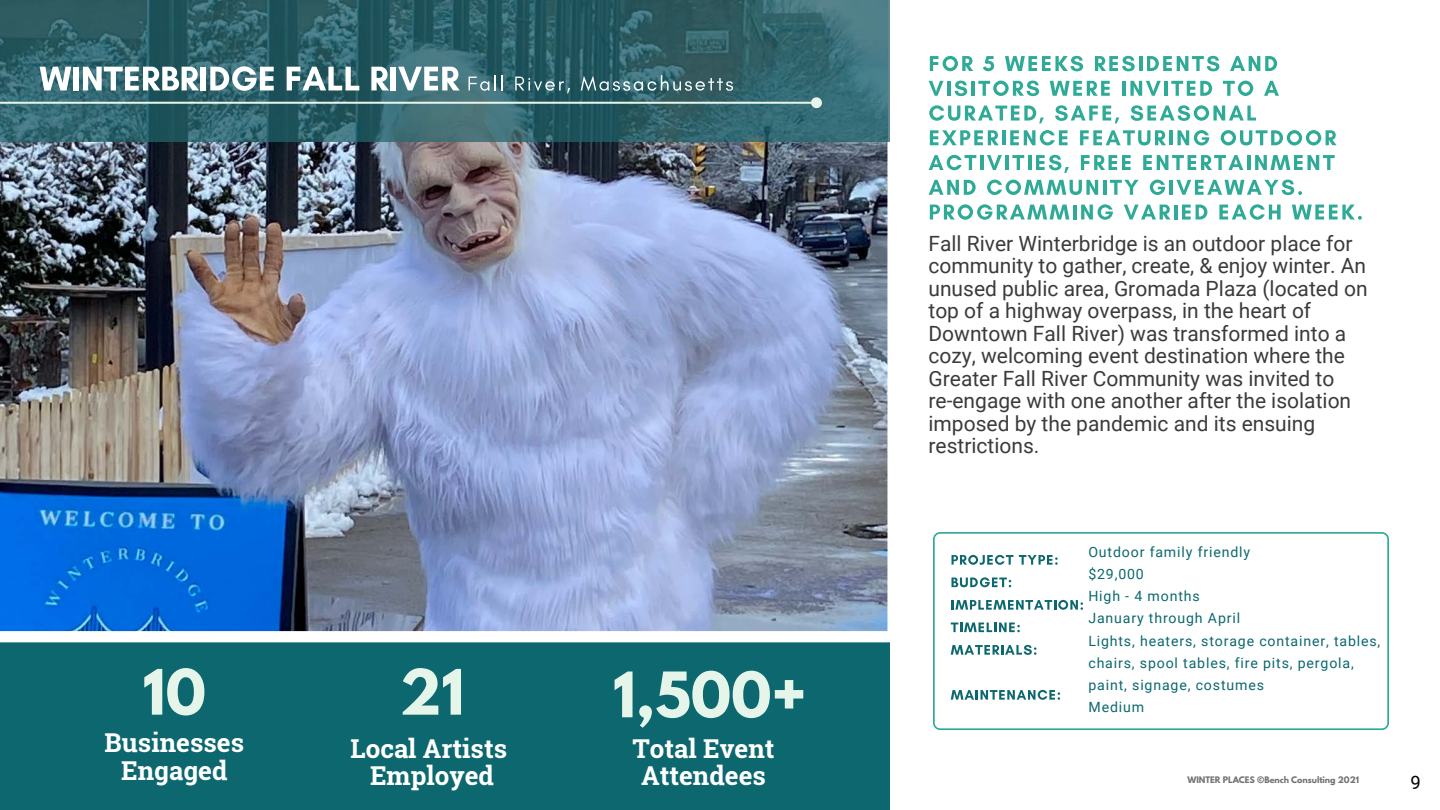
<style>
.page{position:relative;width:1440px;height:810px;background:#fff}
.page>*{position:absolute;margin:0;border:0;box-sizing:border-box;transform-origin:0 0}
.t1{font:700 55.5px "League Spartan";color:#e5f5e9}
.t2{font:700 26px/27px "Roboto Slab";color:#fff;text-align:center}
.t3{font:21px/22.5px "Roboto";color:#3b3b3c}
.t4{font:18.5px "Roboto";color:#000}
.t5{font:14.1px/22.2px "Roboto";letter-spacing:.06em;color:#0c686e}
.t6{font:700 8px "League Spartan";color:#737373}
</style>
<div class="page">
<img style="left:0;top:141px;width:890px;height:587px">
<div style="left:0;top:635px;width:889px;height:175px;background:#0c686e"></div>
<img style="left:0;top:0;width:888px;height:141px">
<hr style="left:888px;top:0;width:2px;height:141px;background:#5f878d">
<svg style="left:933px;top:532px;width:456px;height:198px"></svg>
<svg style="left:930px;top:56px;width:43px;height:15px"></svg>
<svg style="left:983px;top:56px;width:11px;height:15px"></svg>
<svg style="left:1005px;top:56px;width:78px;height:15px"></svg>
<svg style="left:1095px;top:56px;width:40px;height:15px"></svg>
<hr style="left:1139px;top:56px;width:3px;height:15px;background:#2faa96">
<svg style="left:1147px;top:56px;width:72px;height:15px"></svg>
<svg style="left:1230px;top:56px;width:47px;height:15px"></svg>
<svg style="left:929px;top:81px;width:15px;height:15px"></svg>
<hr style="left:947px;top:81px;width:3px;height:15px;background:#2faa96">
<svg style="left:955px;top:81px;width:12px;height:15px"></svg>
<hr style="left:971px;top:81px;width:4px;height:15px;background:#2faa96">
<svg style="left:978px;top:81px;width:61px;height:15px"></svg>
<svg style="left:1050px;top:81px;width:60px;height:15px"></svg>
<hr style="left:1122px;top:81px;width:4px;height:15px;background:#2faa96">
<svg style="left:1130px;top:81px;width:31px;height:15px"></svg>
<hr style="left:1164px;top:81px;width:4px;height:15px;background:#2faa96">
<svg style="left:1171px;top:81px;width:41px;height:15px"></svg>
<svg style="left:1223px;top:81px;width:30px;height:15px"></svg>
<svg style="left:1264px;top:81px;width:15px;height:15px"></svg>
<svg style="left:929px;top:105px;width:115px;height:18px"></svg>
<svg style="left:1055px;top:105px;width:64px;height:18px"></svg>
<svg style="left:1131px;top:105px;width:125px;height:16px"></svg>
<svg style="left:930px;top:130px;width:69px;height:15px"></svg>
<hr style="left:1002px;top:130px;width:3px;height:15px;background:#2faa96">
<svg style="left:1010px;top:130px;width:58px;height:15px"></svg>
<svg style="left:1080px;top:130px;width:86px;height:15px"></svg>
<hr style="left:1169px;top:130px;width:4px;height:15px;background:#2faa96">
<svg style="left:1177px;top:130px;width:32px;height:15px"></svg>
<svg style="left:1221px;top:130px;width:116px;height:15px"></svg>
<svg style="left:929px;top:155px;width:47px;height:15px"></svg>
<hr style="left:980px;top:155px;width:3px;height:15px;background:#2faa96">
<svg style="left:987px;top:155px;width:15px;height:15px"></svg>
<hr style="left:1005px;top:155px;width:4px;height:15px;background:#2faa96">
<svg style="left:1012px;top:155px;width:12px;height:15px"></svg>
<hr style="left:1028px;top:155px;width:3px;height:15px;background:#2faa96">
<svg style="left:1036px;top:155px;width:33px;height:18px"></svg>
<svg style="left:1081px;top:155px;width:50px;height:15px"></svg>
<svg style="left:1143px;top:155px;width:100px;height:15px"></svg>
<hr style="left:1247px;top:155px;width:3px;height:15px;background:#2faa96">
<svg style="left:1255px;top:155px;width:80px;height:15px"></svg>
<svg style="left:929px;top:180px;width:47px;height:15px"></svg>
<svg style="left:987px;top:180px;width:111px;height:15px"></svg>
<hr style="left:1103px;top:180px;width:3px;height:15px;background:#2faa96">
<svg style="left:1110px;top:180px;width:29px;height:15px"></svg>
<svg style="left:1150px;top:180px;width:15px;height:15px"></svg>
<hr style="left:1169px;top:180px;width:4px;height:15px;background:#2faa96">
<svg style="left:1176px;top:180px;width:126px;height:15px"></svg>
<svg style="left:930px;top:204px;width:139px;height:16px"></svg>
<hr style="left:1073px;top:205px;width:3px;height:15px;background:#2faa96">
<svg style="left:1081px;top:204px;width:32px;height:16px"></svg>
<svg style="left:1124px;top:205px;width:47px;height:15px"></svg>
<hr style="left:1174px;top:205px;width:3px;height:15px;background:#2faa96">
<svg style="left:1182px;top:205px;width:25px;height:15px"></svg>
<svg style="left:1219px;top:204px;width:62px;height:16px"></svg>
<svg style="left:1292px;top:205px;width:70px;height:15px"></svg>
<svg style="left:952px;top:555px;width:61px;height:10px"></svg>
<svg style="left:1019px;top:555px;width:39px;height:10px"></svg>
<svg style="left:952px;top:577px;width:59px;height:10px"></svg>
<svg style="left:952px;top:600px;width:131px;height:10px"></svg>
<svg style="left:951px;top:623px;width:69px;height:9px"></svg>
<svg style="left:951px;top:645px;width:86px;height:10px"></svg>
<svg style="left:951px;top:690px;width:109px;height:10px"></svg>
<svg style="left:0;top:66px;width:822px;height:42px;background:#5c848a"></svg>
<div style="left:0;top:631px;width:891px;height:11px;background:#fff"></div>
<h1 class="t1" style="left:143px;top:665px;width:65px">10</h1>
<h1 class="t1" style="left:400px;top:665px;width:66px">21</h1>
<p class="t2" style="left:105px;top:728px;width:141px;line-height:28.5px">Businesses<br>Engaged</p>
<p class="t2" style="left:351px;top:734px;width:158px">Local Artists<br>Employed</p>
<h1 class="t1" style="left:613px;top:667px;width:195px">1,500+</h1>
<p class="t2" style="left:632px;top:734px;width:144px">Total Event<br>Attendees</p>
<p class="t3" style="left:928px;top:231px;width:441px">Fall River Winterbridge is an outdoor place for community to gather, create, &amp; enjoy winter. An unused public area, Gromada Plaza (located on top of a highway overpass, in the heart of Downtown Fall River) was transformed into a cozy, welcoming event destination where the Greater Fall River Community was invited to re-engage with one another after the isolation imposed by the pandemic and its ensuing restrictions.</p>
<p class="t5" style="left:1088px;top:540px;width:294px">Outdoor family friendly<br>$29,000<br>High - 4 months<br>January through April<br>Lights, heaters, storage container, tables, chairs, spool tables, fire pits, pergola, paint, signage, costumes<br>Medium</p>
<p class="t6" style="left:1187px;top:776px;width:173px">WINTER PLACES ©Bench Consulting 2021</p>
<p class="t4" style="left:1410px;top:769px;width:12px">9</p>
</div>
